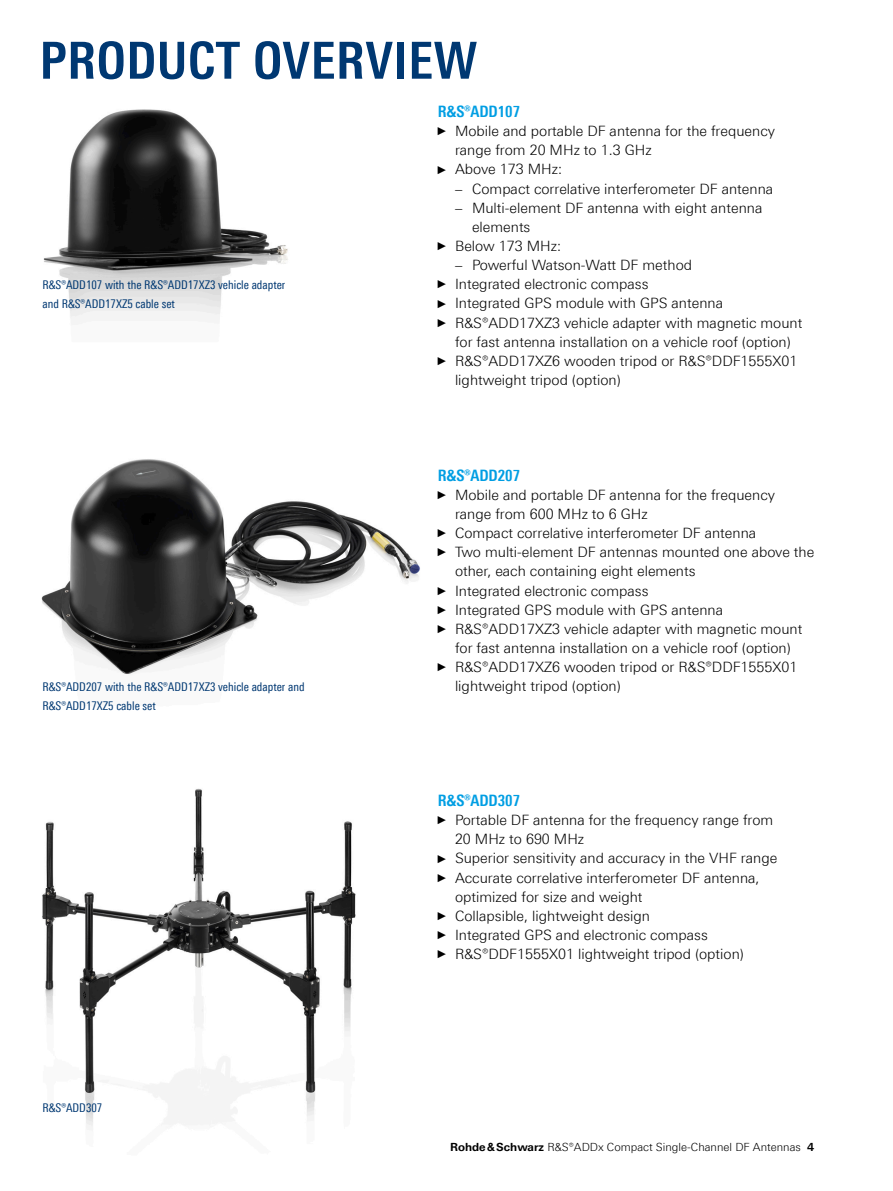
<style>
.page{position:relative;width:893px;height:1191px;background:#fff}
.page>*{position:absolute;margin:0;border:0;box-sizing:border-box;transform-origin:0 0}
.Seiten_Headline_34Pt{font:700 51px "Linotype Univers 620 Cn";letter-spacing:.01em;color:#003872}
.Absatzfett_cyan{font:700 15.75px "Linotype Univers 620 Cn";color:#009ee3}
.t1{font:300 14.25px/19.2px "Linotype Univers 330";color:#000}
.Bildunterschrift{font:12px/19.2px "Linotype Univers 420 Cn";color:#003872}
.t2{font:300 11.25px "Linotype Univers 330";color:#000}
.s1{font-family:"Arial Narrow";font-weight:400;font-size:11.4px}
.s2{font-family:"Linotype Univers 630";font-weight:700}
</style>
<div class="page">
<img style="left:43px;top:109px;width:245px;height:216px">
<img style="left:41px;top:459px;width:379px;height:215px">
<img style="left:42px;top:788px;width:314px;height:342px">
<p class="Seiten_Headline_34Pt" style="left:40px;top:30px;width:439px">PRODUCT OVERVIEW</p>
<p class="Absatzfett_cyan" style="left:438px;top:102px;width:84px">R&amp;S®ADD107</p>
<p class="t1" style="left:455px;top:121px;width:321px;text-indent:-17px"><span class="s1">►</span> Mobile and portable DF antenna for the frequency range from 20 MHz to 1.3 GHz</p>
<p class="t1" style="left:438px;top:160px;width:126px"><span class="s1">►</span> Above 173 MHz:</p>
<p class="t1" style="left:455px;top:179px;width:320px">– Compact correlative interferometer DF antenna</p>
<p class="t1" style="left:472px;top:198px;width:292px;text-indent:-17px">– Multi-element DF antenna with eight antenna elements</p>
<p class="t1" style="left:438px;top:236px;width:125px"><span class="s1">►</span> Below 173 MHz:</p>
<p class="t1" style="left:455px;top:255px;width:239px">– Powerful Watson-Watt DF method</p>
<p class="t1" style="left:438px;top:274px;width:212px"><span class="s1">►</span> Integrated electronic compass</p>
<p class="t1" style="left:438px;top:293px;width:287px"><span class="s1">►</span> Integrated GPS module with GPS antenna</p>
<p class="t1" style="left:438px;top:313px;width:366px;text-align:center"><span class="s1">►</span> R&amp;S®ADD17XZ3 vehicle adapter with magnetic mount for fast antenna installation on a vehicle roof (option)</p>
<p class="t1" style="left:455px;top:351px;width:344px;text-indent:-17px"><span class="s1">►</span> R&amp;S®ADD17XZ6 wooden tripod or R&amp;S®DDF1555X01 lightweight tripod (option)</p>
<p class="Bildunterschrift" style="left:43px;top:275px;width:244px">R&amp;S®ADD107 with the R&amp;S®ADD17XZ3 vehicle adapter and R&amp;S®ADD17XZ5 cable set</p>
<p class="Bildunterschrift" style="left:43px;top:677px;width:264px">R&amp;S®ADD207 with the R&amp;S®ADD17XZ3 vehicle adapter and<br>R&amp;S®ADD17XZ5 cable set</p>
<p class="Bildunterschrift" style="left:43px;top:1098px;width:61px">R&amp;S®ADD307</p>
<p class="Absatzfett_cyan" style="left:438px;top:466px;width:84px">R&amp;S®ADD207</p>
<p class="t1" style="left:455px;top:485px;width:321px;text-indent:-17px"><span class="s1">►</span> Mobile and portable DF antenna for the frequency range from 600 MHz to 6 GHz</p>
<p class="t1" style="left:438px;top:523px;width:320px"><span class="s1">►</span> Compact correlative interferometer DF antenna</p>
<p class="t1" style="left:455px;top:542px;width:361px;text-indent:-17px"><span class="s1">►</span> Two multi-element DF antennas mounted one above the other, each containing eight elements</p>
<p class="t1" style="left:438px;top:580px;width:212px"><span class="s1">►</span> Integrated electronic compass</p>
<p class="t1" style="left:438px;top:600px;width:287px"><span class="s1">►</span> Integrated GPS module with GPS antenna</p>
<p class="t1" style="left:438px;top:619px;width:366px;text-align:center"><span class="s1">►</span> R&amp;S®ADD17XZ3 vehicle adapter with magnetic mount for fast antenna installation on a vehicle roof (option)</p>
<p class="t1" style="left:455px;top:657px;width:344px;text-indent:-17px"><span class="s1">►</span> R&amp;S®ADD17XZ6 wooden tripod or R&amp;S®DDF1555X01 lightweight tripod (option)</p>
<p class="Absatzfett_cyan" style="left:438px;top:791px;width:84px">R&amp;S®ADD307</p>
<p class="t1" style="left:455px;top:810px;width:320px;text-indent:-17px"><span class="s1">►</span> Portable DF antenna for the frequency range from<br>20 MHz to 690 MHz</p>
<p class="t1" style="left:438px;top:848px;width:341px"><span class="s1">►</span> Superior sensitivity and accuracy in the VHF range</p>
<p class="t1" style="left:455px;top:867px;width:306px;text-indent:-17px"><span class="s1">►</span> Accurate correlative interferometer DF antenna, optimized for size and weight</p>
<p class="t1" style="left:438px;top:906px;width:214px"><span class="s1">►</span> Collapsible, lightweight design</p>
<p class="t1" style="left:438px;top:925px;width:271px"><span class="s1">►</span> Integrated GPS and electronic compass</p>
<p class="t1" style="left:438px;top:944px;width:308px"><span class="s1">►</span> R&amp;S®DDF1555X01 lightweight tripod (option)</p>
<p class="t2" style="left:450px;top:1140px;width:366px"><span class="s2">Rohde&amp;Schwarz</span> R&amp;S®ADDx Compact Single-Channel DF Antennas <span class="s2">4</span></p>
</div>
